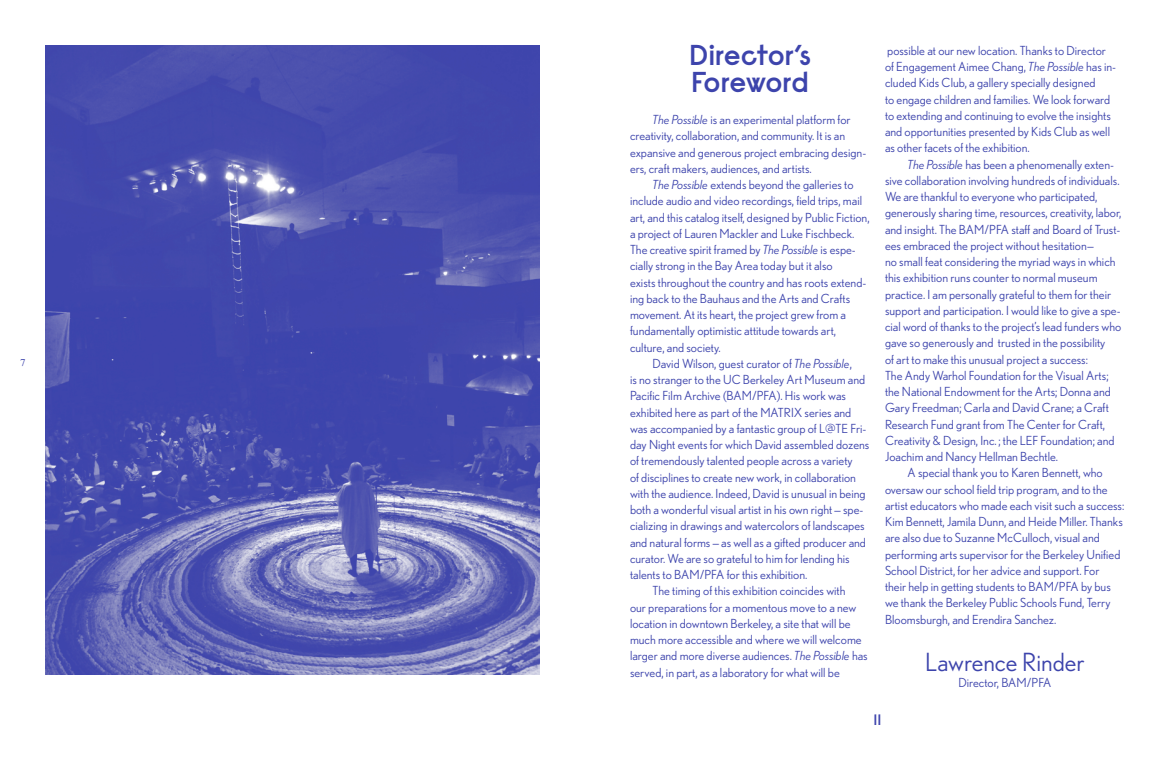
<style>
.page{position:relative;width:1170px;height:765px;background:#fff}
.page>*{position:absolute;margin:0;border:0;box-sizing:border-box;transform-origin:0 0}
.t1{font:600 28.75px/26.2px "Raisonne";letter-spacing:-.02em;color:#3d44ac}
.t2{font:25px "Nobel";color:#3d44ac}
.t3{font:600 15px "Raisonne";color:#3d44ac}
.t4{font:12.5px/16.2px "Nobel";color:#3d44ac}
.t5{font:10px "Times Ten Roman Os F";color:#3d44ac}
.s1{font-style:italic}
</style>
<div class="page">
<img style="left:45px;top:45px;width:495px;height:630px">
<p class="t5" style="left:20px;top:354px;width:6px">7</p>
<h1 class="t1" style="left:689px;top:42px;width:124px">Director’s<br>Foreword</h1>
<p class="t4" style="left:630px;top:112px;width:238px;text-indent:22px"><span class="s1">The Possible</span> is an experimental platform for creativity, collaboration, and community. It is an expansive and generous project embracing design&shy;ers, craft makers, audiences, and artists.</p>
<p class="t4" style="left:630px;top:177px;width:241px;text-indent:22px"><span class="s1">The Possible</span> extends beyond the galleries to include audio and video recordings, field trips, mail art, and this catalog itself, designed by Public Fiction, a project of Lauren Mackler and Luke Fischbeck.<br>The creative spirit framed by <span class="s1">The Possible</span> is espe&shy;cially strong in the Bay Area today but it also<br>exists throughout the country and has roots extend&shy;ing back to the Bauhaus and the Arts and Crafts movement. At its heart, the project grew from a fundamentally optimistic attitude towards art, culture, and society.</p>
<p class="t4" style="left:630px;top:355px;width:241px;text-indent:22px">David Wilson, guest curator of <span class="s1">The Possible</span>,<br>is no stranger to the UC Berkeley Art Museum and Pacific Film Archive (BAM/PFA). H is work was exhibited here as part of the MATRIX series and was accompanied by a fantastic group of L@TE Fri&shy;day N ight events for which David assembled dozens of tremendously talented people across a variety<br>of disciplines to create new work, in collaboration with the audience. I ndeed, David is unusual in being both a wonderful visual artist in his own right—spe&shy;cializing in drawings and watercolors of landscapes and natural forms—as well as a gifted producer and curator. We are so grateful to him for lending his talents to BAM/PFA for this exhibition.<br>The timing of this exhibition coincides with<br>our preparations for a momentous move to a new location in downtown Berkeley, a site that will be much more accessible and where we will welcome larger and more diverse audiences. <span class="s1">The Possible</span> has served, in part, as a laboratory for what will be</p>
<p class="t4" style="left:885px;top:42px;width:233px">possible at our new location. Thanks to Director<br>of Engagement Aimee Chang, <span class="s1">The Possible</span> has in&shy;cluded Kids Club, a gallery specially designed<br>to engage children and families. We look forward to extending and continuing to evolve the insights and opportunities presented by Kids Club as well as other facets of the exhibition.</p>
<p class="t4" style="left:885px;top:156px;width:238px;text-indent:22px"><span class="s1">The Possible</span> has been a phenomenally exten&shy;sive collaboration involving hundreds of individuals.<br>We are thankful to everyone who participated, generously sharing time, resources, creativity, labor, and insight. The BAM/PFA staff and Board of Trust&shy;ees embraced the project without hesitation—<br>no small feat considering the myriad ways in which this exhibition runs counter to normal museum practice. I am personally grateful to them for their support and participation. I would like to give a spe&shy;cial word of thanks to the project’s lead funders who gave so generously and trusted in the possibility<br>of art to make this unusual project a success:<br>The Andy Warhol Foundation for the Visual Arts; the National Endowment for the Arts; Donna and Gary Freedman; Carla and David Crane; a Craft Research Fund grant from The Center for Craft, Creativity &amp; Design, I nc. ; the LEF Foundation; and Joachim and Nancy Hellman Bechtle.</p>
<p class="t4" style="left:885px;top:465px;width:241px;text-indent:22px">A special thank you to Karen Bennett, who oversaw our school field trip program, and to the artist educators who made each visit such a success:<br>Kim Bennett, Jamila Dunn, and Heide Miller. Thanks are also due to Suzanne McCulloch, visual and performing arts supervisor for the Berkeley Unified School District, for her advice and support. For<br>their help in getting students to BAM/PFA by bus we thank the Berkeley Public Schools Fund, Terry Bloomsburgh, and Erendira Sanchez.</p>
<h2 class="t2" style="left:925px;top:647px;width:161px">Lawrence Rinder</h2>
<p class="t4" style="left:958px;top:675px;width:95px">Director, BAM/PFA</p>
<p class="t3" style="left:874px;top:710px;width:9px">11</p>
</div>
